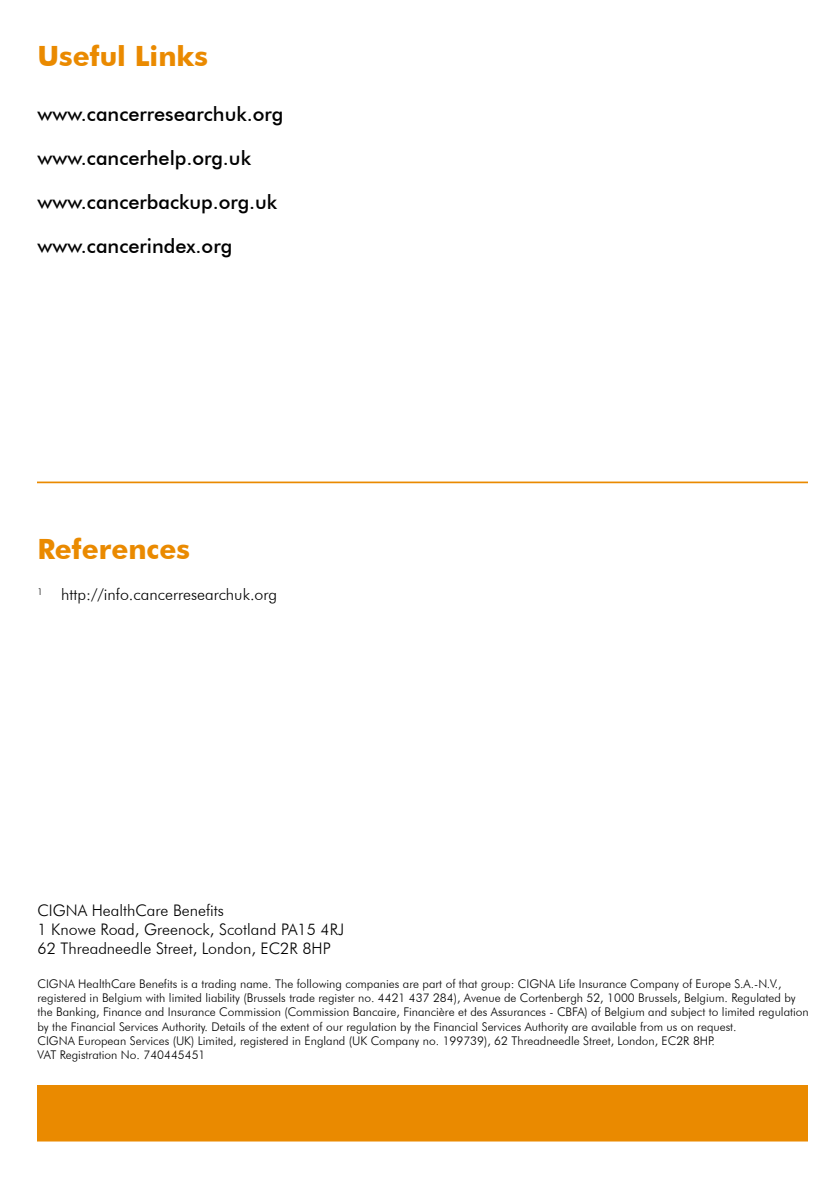
<style>
.page{position:relative;width:840px;height:1191px;background:#fff}
.page>*{position:absolute;margin:0;border:0;box-sizing:border-box;transform-origin:0 0}
.t1{font:700 28px "Futura BT";color:#ea8a00}
.t2{font:500 20px/43.8px "Futura BT";color:#000}
.t3{font:300 16px/19.2px "Futura BT";color:#000}
.t4{font:300 12px/14.4px "Futura BT";color:#000}
</style>
<div class="page">
<div style="left:37px;top:1085px;width:769px;height:56px;background:#ea8a00"></div>
<svg style="left:37px;top:481px;width:769px;height:2px;background:#efaa46"></svg>
<h1 class="t1" style="left:37px;top:39px;width:172px">Useful Links</h1>
<h2 class="t2" style="left:37px;top:92px;width:247px">www.cancerresearchuk.org www.cancerhelp.org.uk www.cancerbackup.org.uk www.cancerindex.org</h2>
<h1 class="t1" style="left:37px;top:532px;width:154px">References</h1>
<h3 class="t3" style="left:37px;top:584px;width:241px"><sup>1</sup> http://info.cancerresearchuk.org</h3>
<h3 class="t3" style="left:37px;top:900px;width:308px">CIGNA HealthCare Benefits<br>1 Knowe Road, Greenock, Scotland PA15 4RJ<br>62 Threadneedle Street, London, EC2R 8HP</h3>
<p class="t4" style="left:37px;top:976px;width:772px">CIGNA HealthCare Benefits is a trading name. The following companies are part of that group: CIGNA Life Insurance Company of Europe S.A.-N.V., registered in Belgium with limited liability (Brussels trade register no. 4421 437 284), Avenue de Cortenbergh 52, 1000 Brussels, Belgium. Regulated by the Banking, Finance and Insurance Commission (Commission Bancaire, Financière et des Assurances - CBFA) of Belgium and subject to limited regulation by the Financial Services Authority. Details of the extent of our regulation by the Financial Services Authority are available from us on request.<br>CIGNA European Services (UK) Limited, registered in England (UK Company no. 199739), 62 Threadneedle Street, London, EC2R 8HP.<br>VAT Registration No. 740445451</p>
</div>
